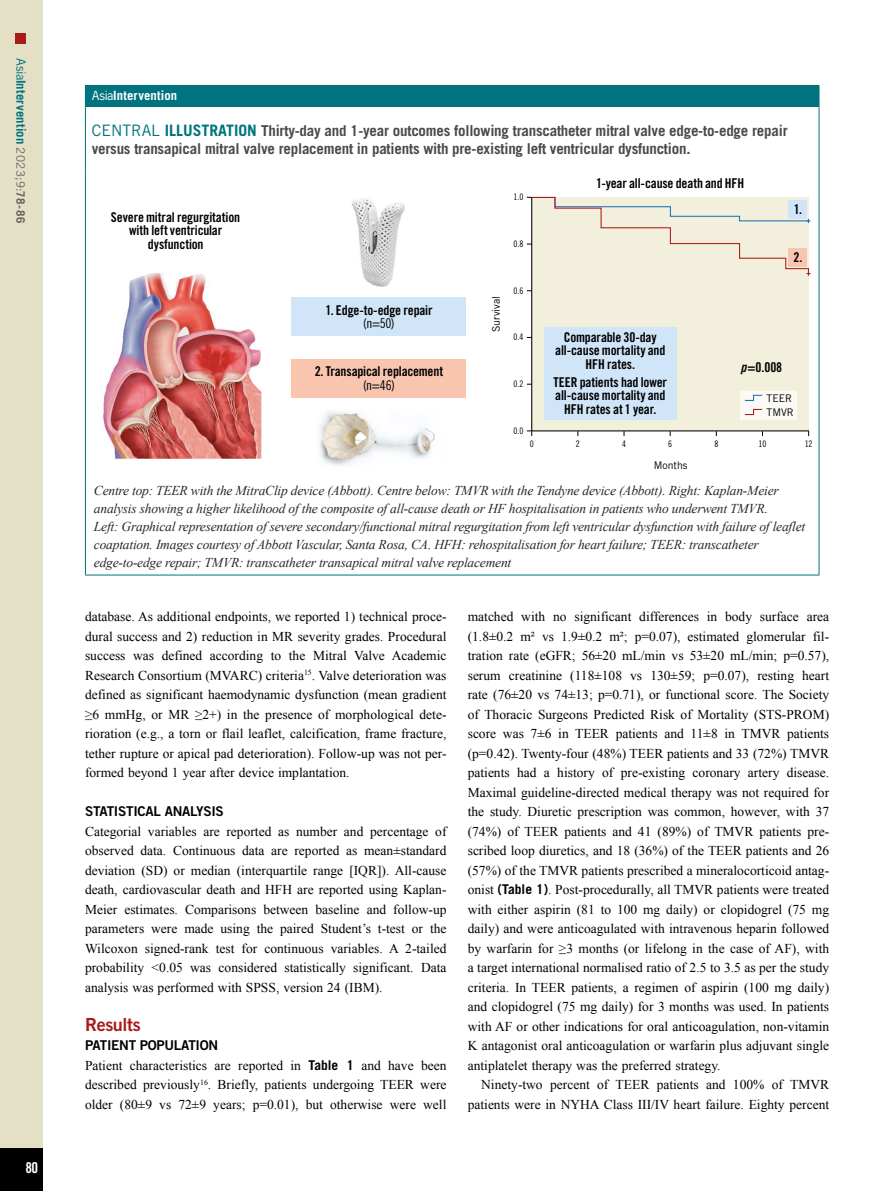
<style>
.page{position:relative;width:893px;height:1191px;background:#fff}
.page>*{position:absolute;margin:0;border:0;box-sizing:border-box;transform-origin:0 0}
.t1{font:18px "Trade Gothic LT Std Bd 2";letter-spacing:-.02em;color:#a91b18}
.t2{font:700 15px/18px "Trade Gothic LT Std";letter-spacing:-.015em;color:#4a4a49}
.t3{font:15px "Trade Gothic LT Std Bd Cn 20";color:#fff}
.t4{font:13.5px/19.5px "Times New Roman";color:#000;text-align:justify}
.t5{font:italic 13.5px/18px "Times New Roman";letter-spacing:-.015em;color:#282827}
.t6{font:13.5px/13.5px "Trade Gothic LT Std Bd Cn 20";letter-spacing:-.01em;color:#000;text-align:center}
.t7{font:13.5px "Trade Gothic LT Std Bd 2";letter-spacing:-.02em;color:#000}
.t8{font:13.5px "Trade Gothic LT Std Cn 18";color:#000}
.t9{font:700 12.75px "Trade Gothic LT Std";letter-spacing:.005em;color:#00737e}
.t10{font:700 12.75px "Trade Gothic LT Std";letter-spacing:.005em;color:#fff}
.t11{font:10.5px/14px "Trade Gothic LT Std";color:#000}
.t12{font:9px "Trade Gothic LT Std Cn 18";color:#000}
.s1{font-weight:400}
.s2{font-weight:400;font-size:11.7px;color:#646363}
.s3{font-size:11.7px;color:#646363}
.s4{font-weight:400;font-size:15.75px;color:#00737e}
.s5{font-size:15.75px;color:#00737e}
.s6{font-family:"Trade Gothic LT Std Bd Cn 20 Obl"}
.s7{font-family:"Trade Gothic LT Std";font-weight:700}
</style>
<div class="page">
<div style="left:0;top:0;width:43px;height:1191px;background:#e4e0c5"></div>
<div style="left:0;top:1148px;width:43px;height:43px;background:#000"></div>
<div style="left:16px;top:34px;width:10px;height:10px;background:#a91b18"></div>
<div style="left:85px;top:85px;width:734px;height:22px;background:#00737e"></div>
<svg style="left:819px;top:86px;width:1px;height:21px"></svg>
<hr style="left:85px;top:107px;width:1px;height:64px;background:#00737e">
<hr style="left:819px;top:107px;width:1px;height:64px;background:#00737e">
<hr style="left:85px;top:171px;width:1px;height:310px;background:#00737e">
<hr style="left:819px;top:171px;width:1px;height:310px;background:#00737e">
<hr style="left:85px;top:481px;width:1px;height:93px;background:#00737e">
<hr style="left:819px;top:481px;width:1px;height:93px;background:#00737e">
<hr style="left:85px;top:574px;width:734px;height:1px;background:#00737e">
<img style="left:102px;top:273px;width:160px;height:186px">
<img style="left:351px;top:198px;width:54px;height:89px">
<img style="left:318px;top:411px;width:111px;height:19px">
<div style="left:531px;top:277px;width:279px;height:155px;background:#f2efdd"></div>
<div style="left:292px;top:298px;width:174px;height:38px;background:#d1e5f8"></div>
<div style="left:292px;top:359px;width:174px;height:38px;background:#f9c5af"></div>
<div style="left:741px;top:391px;width:56px;height:28px;background:#fbfaf5"></div>
<svg style="left:744px;top:394px;width:19px;height:7px"></svg>
<svg style="left:744px;top:408px;width:19px;height:7px"></svg>
<svg style="left:527px;top:196px;width:284px;height:81px;background:#ede9d9"></svg>
<svg style="left:223px;top:430px;width:448px;height:146px"></svg>
<div style="left:544px;top:327px;width:133px;height:92px;background:#d1e5f8"></div>
<div style="left:788px;top:200px;width:18px;height:18px;background:#d1e5f8"></div>
<div style="left:788px;top:248px;width:18px;height:18px;background:#f9c5af"></div>
<p class="t9" style="left:29px;top:58px;width:167px;rotate:90deg"><span class="s1">Asia</span>Intervention <span class="s2">2023;9:</span><span class="s3">78-86</span></p>
<p class="t3" style="left:25px;top:1158px;width:14px">80</p>
<p class="t10" style="left:92px;top:87px;width:87px"><span class="s1">Asia</span>Intervention</p>
<p class="t2" style="left:92px;top:121px;width:697px"><span class="s4">CENTRAL</span> <span class="s5">ILLUSTRATION</span> Thirty-day and 1-year outcomes following transcatheter mitral valve edge-to-edge repair versus transapical mitral valve replacement in patients with pre-existing left ventricular dysfunction.</p>
<p class="t6" style="left:111px;top:210px;width:131px">Severe mitral regurgitation with left ventricular dysfunction</p>
<p class="t6" style="left:325px;top:303px;width:109px">1. Edge-to-edge repair</p>
<p class="t8" style="left:363px;top:315px;width:33px">(n=50)</p>
<p class="t6" style="left:315px;top:365px;width:130px">2. Transapical replacement</p>
<p class="t8" style="left:363px;top:377px;width:33px">(n=46)</p>
<p class="t11" style="left:489px;top:332px;width:38px;rotate:-90deg">Survival</p>
<p class="t12" style="left:513px;top:191px;width:11px">1.0</p>
<p class="t12" style="left:513px;top:238px;width:11px">0.8</p>
<p class="t12" style="left:513px;top:285px;width:11px">0.6</p>
<p class="t12" style="left:513px;top:332px;width:11px">0.4</p>
<p class="t12" style="left:513px;top:378px;width:11px">0.2</p>
<p class="t12" style="left:513px;top:425px;width:11px">0.0</p>
<p class="t6" style="left:596px;top:177px;width:149px">1-year all-cause death and HFH</p>
<p class="t6" style="left:794px;top:203px;width:10px">1.</p>
<p class="t6" style="left:794px;top:251px;width:10px">2.</p>
<p class="t6" style="left:555px;top:330px;width:112px">Comparable 30-day all-cause mortality and<br>HFH rates.</p>
<p class="t6" style="left:554px;top:375px;width:115px">TEER patients had lower all-cause mortality and<br>HFH rates at 1 year.</p>
<p class="t6" style="left:740px;top:360px;width:43px"><span class="s6">p</span>=0.008</p>
<p class="t11" style="left:766px;top:391px;width:29px">TEER<br>TMVR</p>
<p class="t12" style="left:530px;top:438px;width:5px">0</p>
<p class="t12" style="left:576px;top:438px;width:5px">2</p>
<p class="t12" style="left:622px;top:438px;width:5px">4</p>
<p class="t12" style="left:668px;top:438px;width:5px">6</p>
<p class="t12" style="left:714px;top:438px;width:5px">8</p>
<p class="t12" style="left:758px;top:438px;width:9px">10</p>
<p class="t12" style="left:805px;top:438px;width:9px">12</p>
<p class="t11" style="left:654px;top:458px;width:35px">Months</p>
<p class="t5" style="left:94px;top:481px;width:713px">Centre top: TEER with the MitraClip device (Abbott). Centre below: TMVR with the Tendyne device (Abbott). Right: Kaplan-Meier analysis showing a higher likelihood of the composite of all-cause death or HF hospitalisation in patients who underwent TMVR.<br>Left: Graphical representation of severe secondary/functional mitral regurgitation from left ventricular dysfunction with failure of leaflet coaptation. Images courtesy of Abbott Vascular, Santa Rosa, CA. HFH: rehospitalisation for heart failure; TEER: transcatheter edge-to-edge repair; TMVR: transcatheter transapical mitral valve replacement</p>
<p class="t4" style="left:85px;top:606px;width:363px">database. As additional endpoints, we reported 1) technical proce&shy;dural success and 2) reduction in MR severity grades. Procedural success was defined according to the Mitral Valve Academic Research Consortium (MVARC) criteria<sup>15</sup>. Valve deterioration was defined as significant haemodynamic dysfunction (mean gradient ≥6 mmHg, or MR ≥2+) in the presence of morphological dete&shy;rioration (e.g., a torn or flail leaflet, calcification, frame fracture, tether rupture or apical pad deterioration). Follow-up was not per&shy;formed beyond 1 year after device implantation.</p>
<p class="t7" style="left:85px;top:803px;width:140px">STATISTICAL ANALYSIS</p>
<p class="t4" style="left:85px;top:821px;width:363px">Categorial variables are reported as number and percentage of observed data. Continuous data are reported as mean±standard deviation (SD) or median (interquartile range [IQR]). All-cause death, cardiovascular death and HFH are reported using Kaplan-Meier estimates. Comparisons between baseline and follow-up parameters were made using the paired Student’s t-test or the Wilcoxon signed-rank test for continuous variables. A 2-tailed probability &lt;0.05 was considered statistically significant. Data analysis was performed with SPSS, version 24 (IBM).</p>
<h1 class="t1" style="left:85px;top:1013px;width:57px">Results</h1>
<p class="t7" style="left:85px;top:1037px;width:135px">PATIENT POPULATION</p>
<p class="t4" style="left:85px;top:1055px;width:363px">Patient characteristics are reported in <span class="s7">Table 1</span> and have been described previously<sup>16</sup>. Briefly, patients undergoing TEER were older (80±9 vs 72±9 years; p=0.01), but otherwise were well</p>
<p class="t4" style="left:468px;top:606px;width:363px">matched with no significant differences in body surface area (1.8±0.2 m² vs 1.9±0.2 m²; p=0.07), estimated glomerular fil&shy;tration rate (eGFR; 56±20 mL/min vs 53±20 mL/min; p=0.57), serum creatinine (118±108 vs 130±59; p=0.07), resting heart rate (76±20 vs 74±13; p=0.71), or functional score. The Society of Thoracic Surgeons Predicted Risk of Mortality (STS-PROM) score was 7±6 in TEER patients and 11±8 in TMVR patients (p=0.42). Twenty-four (48%) TEER patients and 33 (72%) TMVR patients had a history of pre-existing coronary artery disease.<br>Maximal guideline-directed medical therapy was not required for the study. Diuretic prescription was common, however, with 37 (74%) of TEER patients and 41 (89%) of TMVR patients pre&shy;scribed loop diuretics, and 18 (36%) of the TEER patients and 26 (57%) of the TMVR patients prescribed a mineralocorticoid antag&shy;onist <span class="s7">(Table 1)</span>. Post-procedurally, all TMVR patients were treated with either aspirin (81 to 100 mg daily) or clopidogrel (75 mg daily) and were anticoagulated with intravenous heparin followed by warfarin for ≥3 months (or lifelong in the case of AF), with a target international normalised ratio of 2.5 to 3.5 as per the study criteria. In TEER patients, a regimen of aspirin (100 mg daily) and clopidogrel (75 mg daily) for 3 months was used. In patients with AF or other indications for oral anticoagulation, non-vitamin K antagonist oral anticoagulation or warfarin plus adjuvant single antiplatelet therapy was the preferred strategy.</p>
<p class="t4" style="left:468px;top:1074px;width:363px;text-align:right">Ninety-two percent of TEER patients and 100% of TMVR patients were in NYHA Class III/IV heart failure. Eighty percent</p>
</div>
